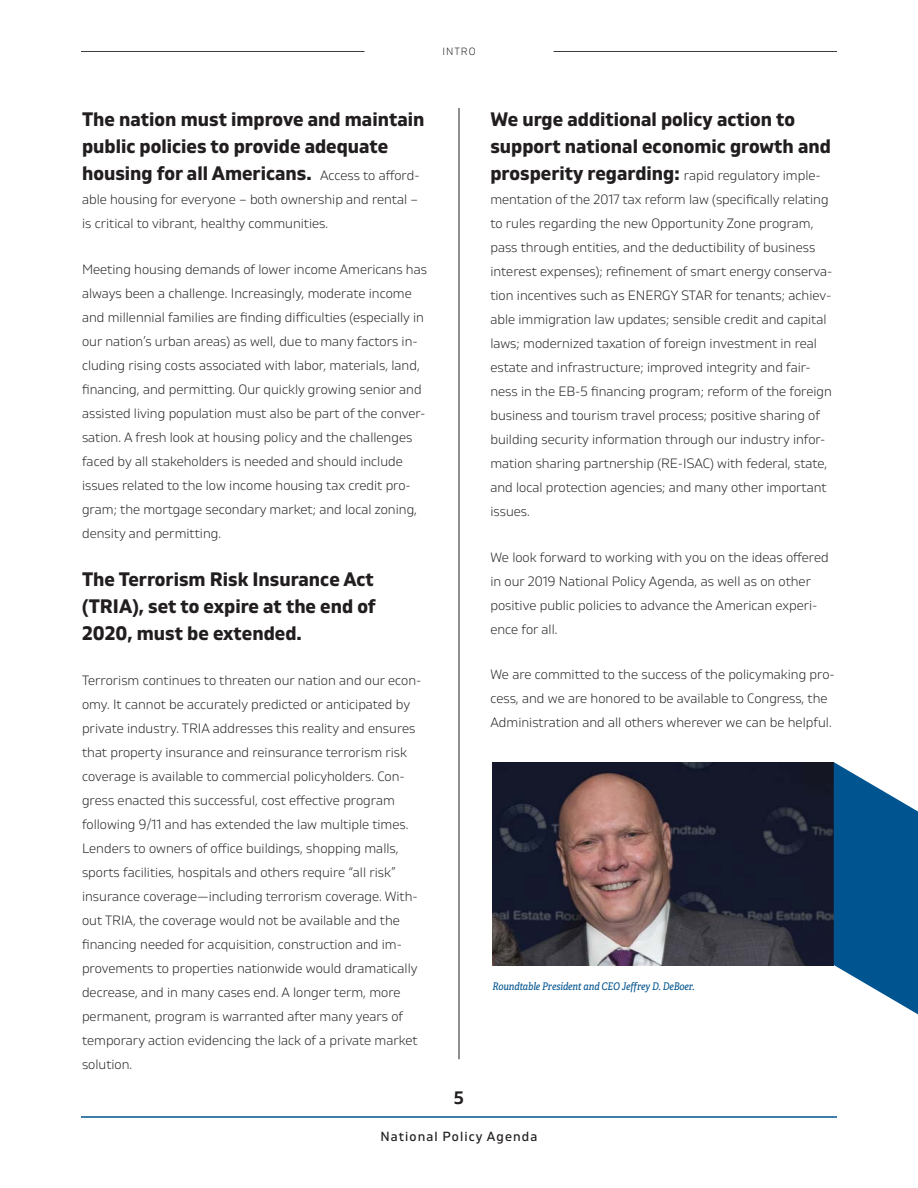
<style>
.page{position:relative;width:918px;height:1188px;background:#fff}
.page>*{position:absolute;margin:0;border:0;box-sizing:border-box;transform-origin:0 0}
.t1{font:700 19.5px/27px "Gilam";color:#221e1f}
.t2{font:600 18px "Gilam";color:#231f20}
.t3{font:300 13.5px/24px "Gilam";color:#231f20}
.t4{font:13.2px "Gilam";letter-spacing:.08em;color:#231f20}
.t5{font:italic 10.5px "Adelle Condensed";color:#005490}
.t6{font:300 10.5px "Gilam";letter-spacing:.09em;color:#231f20}
.s1{font-weight:300;font-size:13.5px;color:#231f20}
.s2{font-weight:700;font-size:19.5px;color:#221e1f}
</style>
<div class="page">
<hr style="left:459px;top:108px;width:1px;height:951px;background:#231f20">
<img style="left:492px;top:762px;width:342px;height:203px">
<svg style="left:834px;top:762px;width:84px;height:253px"></svg>
<hr style="left:81px;top:51px;width:283px;height:1px;background:#3e3d3f">
<hr style="left:554px;top:51px;width:283px;height:1px;background:#3e3d3f">
<hr style="left:81px;top:1116px;width:756px;height:2px;background:#005490">
<p class="t6" style="left:442px;top:48px;width:35px">INTRO</p>
<h1 class="t1" style="left:82px;top:107px;width:344px">The nation must improve and maintain public policies to provide adequate housing for all Americans. <span class="s1">Access to afford-</span></h1>
<p class="t3" style="left:82px;top:189px;width:338px">able housing for everyone – both ownership and rental – is critical to vibrant, healthy communities.</p>
<p class="t3" style="left:82px;top:258px;width:346px">Meeting housing demands of lower income Americans has always been a challenge. Increasingly, moderate income and millennial families are finding difficulties (especially in our nation’s urban areas) as well, due to many factors in&shy;cluding rising costs associated with labor, materials, land, financing, and permitting. Our quickly growing senior and assisted living population must also be part of the conver&shy;sation. A fresh look at housing policy and the challenges faced by all stakeholders is needed and should include issues related to the low income housing tax credit pro&shy;gram; the mortgage secondary market; and local zoning, density and permitting.</p>
<h1 class="t1" style="left:82px;top:567px;width:295px;text-align:justify">The Terrorism Risk Insurance Act (TRIA), set to expire at the end of 2020, must be extended.</h1>
<p class="t3" style="left:82px;top:670px;width:341px">Terrorism continues to threaten our nation and our econ&shy;omy. It cannot be accurately predicted or anticipated by private industry. TRIA addresses this reality and ensures that property insurance and reinsurance terrorism risk coverage is available to commercial policyholders. Con&shy;gress enacted this successful, cost effective program following 9/11 and has extended the law multiple times.<br>Lenders to owners of office buildings, shopping malls, sports facilities, hospitals and others require “all risk” insurance coverage—including terrorism coverage. With&shy;out TRIA, the coverage would not be available and the financing needed for acquisition, construction and im&shy;provements to properties nationwide would dramatically decrease, and in many cases end. A longer term, more permanent, program is warranted after many years of temporary action evidencing the lack of a private market solution.</p>
<h1 class="t1" style="left:490px;top:107px;width:342px">We urge additional policy action to support national economic growth and</h1>
<p class="t3" style="left:490px;top:165px;width:344px"><span class="s2">prosperity regarding:</span> rapid regulatory imple&shy;mentation of the 2017 tax reform law (specifically relating to rules regarding the new Opportunity Zone program, pass through entities, and the deductibility of business interest expenses); refinement of smart energy conserva&shy;tion incentives such as ENERGY STAR for tenants; achiev&shy;able immigration law updates; sensible credit and capital laws; modernized taxation of foreign investment in real estate and infrastructure; improved integrity and fair&shy;ness in the EB-5 financing program; reform of the foreign business and tourism travel process; positive sharing of building security information through our industry infor&shy;mation sharing partnership (RE-ISAC) with federal, state, and local protection agencies; and many other important issues.</p>
<p class="t3" style="left:490px;top:546px;width:340px">We look forward to working with you on the ideas offered in our 2019 National Policy Agenda, as well as on other positive public policies to advance the American experi&shy;ence for all.</p>
<p class="t3" style="left:490px;top:663px;width:346px">We are committed to the success of the policymaking pro&shy;cess, and we are honored to be available to Congress, the<br>Administration and all others wherever we can be helpful.</p>
<p class="t5" style="left:493px;top:980px;width:204px">Roundtable President and CEO Jeffrey D. DeBoer.</p>
<h2 class="t2" style="left:454px;top:1090px;width:12px">5</h2>
<p class="t4" style="left:381px;top:1131px;width:158px">National Policy Agenda</p>
</div>
